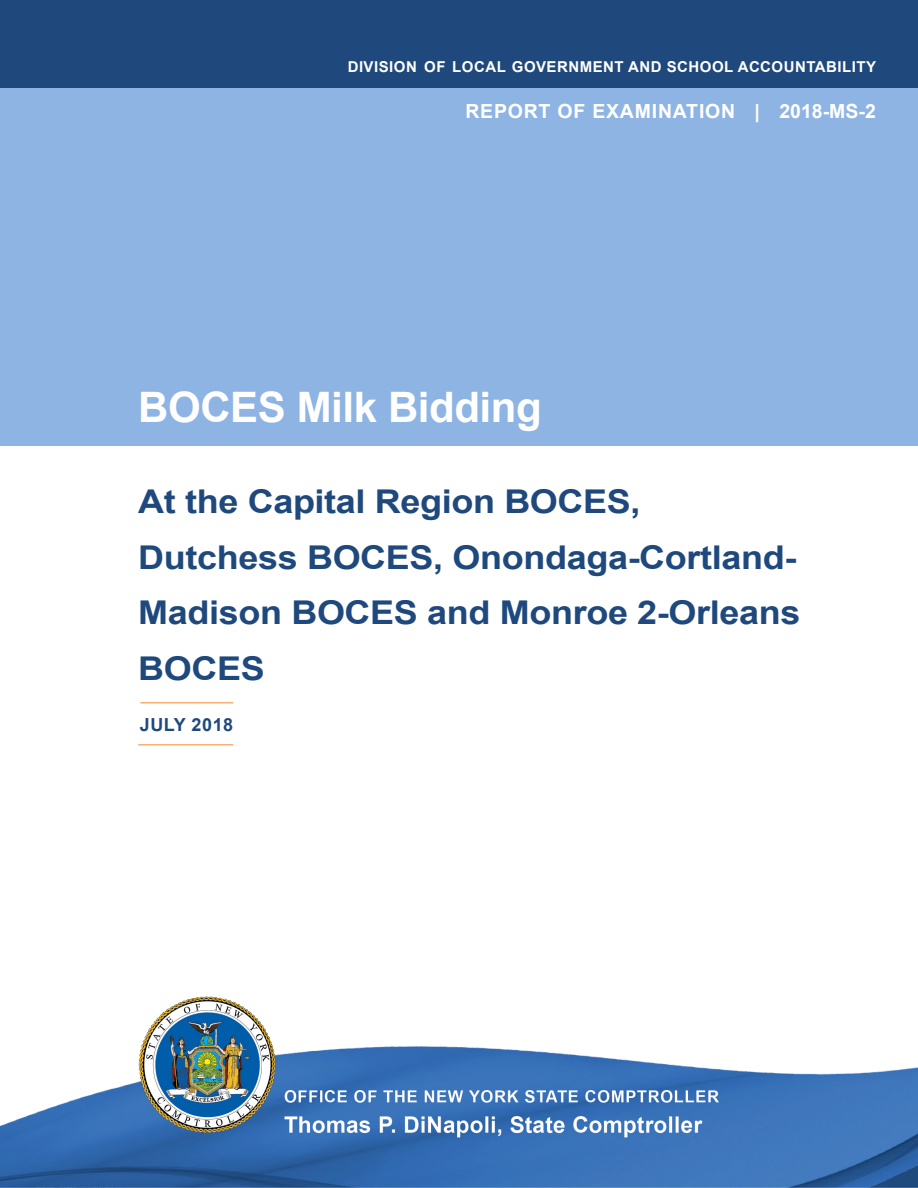
<style>
.page{position:relative;width:918px;height:1188px;background:#fff}
.page>*{position:absolute;margin:0;border:0;box-sizing:border-box;transform-origin:0 0}
.t1{font:700 42px "Arial";letter-spacing:-.01em;color:#fff}
.t2{font:700 32.7px/55.5px "Arial";letter-spacing:-.01em;color:#1f497d;scale:1.1 1}
.t3{font:700 19.5px "Arial";letter-spacing:.04em;color:#fff}
.Sidebar_Text{font:700 18px "Arial";letter-spacing:.03em;color:#1f497d}
.t4{font:700 15px "Arial";letter-spacing:.03em;color:#fff}
</style>
<div class="page">
<div style="left:0;top:0;width:918px;height:446px;background:#8eb4e3"></div>
<div style="left:0;top:0;width:918px;height:88px;background:#1f497d"></div>
<hr style="left:140px;top:702px;width:93px;height:2px;background:#f9b074">
<hr style="left:138px;top:744px;width:95px;height:2px;background:#f9b074">
<img style="left:0;top:996px;width:918px;height:192px">
<p class="t4" style="left:348px;top:56px;width:530px">DIVISION OF LOCAL GOVERNMENT AND SCHOOL ACCOUNTABILITY</p>
<p class="t3" style="left:465px;top:98px;width:412px">REPORT OF EXAMINATION | 2018-MS-2</p>
<p class="t1" style="left:138px;top:379px;width:405px">BOCES Milk Bidding</p>
<p class="t2" style="left:138px;top:475px;width:604px">At the Capital Region BOCES,<br>Dutchess BOCES, Onondaga-Cortland-<br>Madison BOCES and Monroe 2-Orleans<br>BOCES</p>
<p class="Sidebar_Text" style="left:140px;top:712px;width:95px">JULY 2018</p>
</div>
